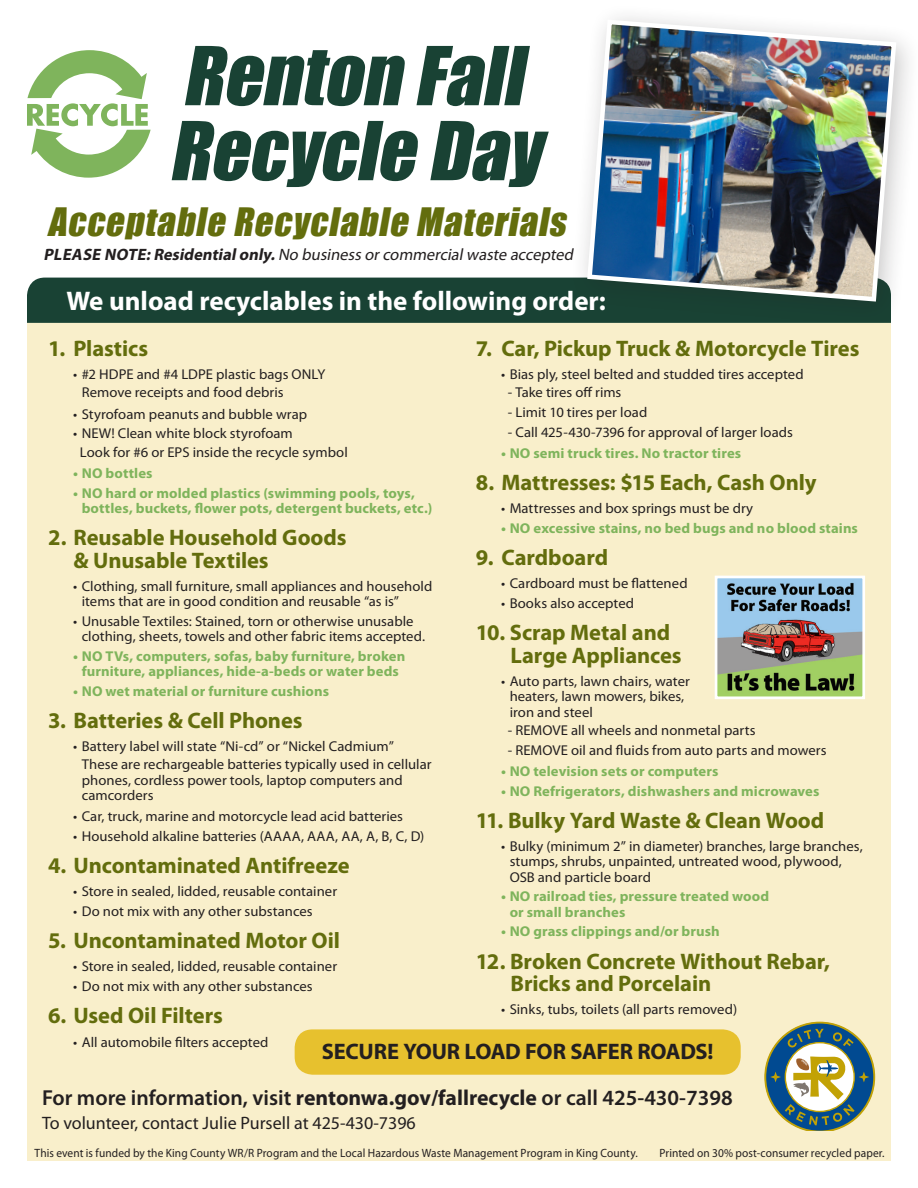
<style>
.page{position:relative;width:918px;height:1188px;background:#fff}
.page>*{position:absolute;margin:0;border:0;box-sizing:border-box;transform-origin:0 0}
.t1{font:italic 75px/75px "Impact";color:#194234}
.t2{font:italic 36px "Impact";color:#636d0d}
.t3{font:700 27px "Myriad Pro";color:#fff}
.Subhead{font:700 22.5px/22.5px "Myriad Pro";letter-spacing:-.005em;color:#636d0d}
.Subhead-2{font:700 22.5px "Myriad Pro";letter-spacing:-.015em;color:#231f20}
.t4{font:600 21.75px "Myriad Pro";color:#231f20}
.t5{font:18px "Myriad Pro";color:#231f20}
.t6{font:italic 16.5px "Myriad Pro";color:#231f20}
.Bullets_2B{font:14.25px/15.3px "Myriad Pro";color:#231f20}
.t7{font:700 14.25px/15.3px "Myriad Pro";letter-spacing:.005em;color:#7fb45c}
.Bullets_2{font:14.25px "Myriad Pro";color:#231f20}
.t8{font:12px "Myriad Pro";letter-spacing:.005em;color:#231f20;scale:.95 1}
.s1{font-weight:700}
</style>
<div class="page">
<div style="left:27px;top:323px;width:864px;height:838px;background:#f9efcb"></div>
<div style="left:27px;top:278px;width:543px;height:45px;background:#194234"></div>
<div style="left:570px;top:3px;width:348px;height:325px;background:#231f20;opacity:.25"></div>
<img style="left:585px;top:17px;width:314px;height:287px">
<img style="left:719px;top:580px;width:142px;height:115px">
<div style="left:715px;top:576px;width:150px;height:123px;border:3px solid #fff"></div>
<div style="left:295px;top:1029px;width:446px;height:46px;background:#e7c12e;border-radius:18px"></div>
<svg style="left:27px;top:50px;width:124px;height:128px"></svg>
<svg style="left:764px;top:1022px;width:111px;height:109px"></svg>
<p class="t1" style="left:169px;top:36px;width:393px">Renton Fall<br>Recycle Day</p>
<p class="t2" style="left:47px;top:194px;width:529px">Acceptable Recyclable Materials</p>
<p class="t6" style="left:43px;top:244px;width:535px"><span class="s1">PLEASE NOTE:Residentialonly.</span>No business orcommercialwaste accepted</p>
<p class="t3" style="left:66px;top:283px;width:541px">We unload recyclables in the following order:</p>
<p class="Subhead" style="left:48px;top:337px;width:102px">1. Plastics</p>
<p class="Bullets_2B" style="left:73px;top:367px;width:254px">• #2 HDPE and #4 LDPE plastic bags ONLY</p>
<p class="Bullets_2B" style="left:82px;top:385px;width:203px">Remove receipts and food debris</p>
<p class="Bullets_2B" style="left:73px;top:406px;width:236px">• Styrofoam peanuts and bubble wrap</p>
<p class="Bullets_2B" style="left:73px;top:426px;width:221px">• NEW! Clean white block styrofoam</p>
<p class="Bullets_2" style="left:80px;top:443px;width:269px">Look for #6 or EPS inside the recycle symbol</p>
<p class="t7" style="left:73px;top:465px;width:81px">• NO bottles</p>
<p class="t7" style="left:82px;top:485px;width:352px;text-indent:-9px">• NO hard or molded plastics (swimming pools, toys, bottles, buckets, flower pots, detergent buckets, etc.)</p>
<p class="Subhead" style="left:74px;top:526px;width:275px;text-indent:-26px">2. Reusable Household Goods &amp; Unusable Textiles</p>
<p class="Bullets_2B" style="left:82px;top:578px;width:352px;text-indent:-9px">• Clothing, small furniture, small appliances and household items that are in good condition and reusable “as is”</p>
<p class="Bullets_2B" style="left:82px;top:613px;width:345px;text-indent:-9px">• Unusable Textiles: Stained, torn or otherwise unusable clothing, sheets, towels and other fabric items accepted.</p>
<p class="t7" style="left:73px;top:648px;width:334px;text-align:center">• NO TVs, computers, sofas, baby furniture, broken furniture, appliances, hide-a-beds or water beds</p>
<p class="t7" style="left:73px;top:683px;width:258px">• NO wet material or furniture cushions</p>
<p class="Subhead" style="left:48px;top:709px;width:256px">3. Batteries &amp; Cell Phones</p>
<p class="Bullets_2B" style="left:73px;top:739px;width:322px">• Battery label will state “Ni-cd” or “Nickel Cadmium”</p>
<p class="Bullets_2B" style="left:82px;top:757px;width:351px">These are rechargeable batteries typically used in cellular phones, cordless power tools, laptop computers and camcorders</p>
<p class="Bullets_2B" style="left:73px;top:809px;width:332px">• Car, truck, marine and motorcycle lead acid batteries</p>
<p class="Bullets_2B" style="left:73px;top:828px;width:353px">• Household alkaline batteries (AAAA, AAA, AA, A, B, C, D)</p>
<p class="Subhead" style="left:48px;top:854px;width:303px">4. Uncontaminated Antifreeze</p>
<p class="Bullets_2B" style="left:73px;top:884px;width:266px">• Store in sealed, lidded, reusable container</p>
<p class="Bullets_2B" style="left:73px;top:903px;width:241px">• Do not mix with any other substances</p>
<p class="Subhead" style="left:48px;top:929px;width:294px">5. Uncontaminated Motor Oil</p>
<p class="Bullets_2B" style="left:73px;top:959px;width:266px">• Store in sealed, lidded, reusable container</p>
<p class="Bullets_2B" style="left:73px;top:979px;width:241px">• Do not mix with any other substances</p>
<p class="Subhead" style="left:48px;top:1004px;width:177px">6. Used Oil Filters</p>
<p class="Bullets_2B" style="left:73px;top:1034px;width:197px">• All automobile filters accepted</p>
<p class="Subhead" style="left:476px;top:337px;width:385px">7. Car, Pickup Truck &amp; Motorcycle Tires</p>
<p class="Bullets_2B" style="left:501px;top:367px;width:304px">• Bias ply, steel belted and studded tires accepted</p>
<p class="Bullets_2" style="left:508px;top:384px;width:115px">- Take tires off rims</p>
<p class="Bullets_2" style="left:508px;top:404px;width:141px">- Limit 10 tires per load</p>
<p class="Bullets_2" style="left:508px;top:423px;width:287px">- Call 425-430-7396 for approval of larger loads</p>
<p class="t7" style="left:501px;top:445px;width:242px">• NO semi truck tires. No tractor tires</p>
<p class="Subhead" style="left:476px;top:471px;width:342px">8. Mattresses: $15 Each, Cash Only</p>
<p class="Bullets_2B" style="left:501px;top:501px;width:254px">• Mattresses and box springs must be dry</p>
<p class="t7" style="left:501px;top:520px;width:358px">• NO excessive stains, no bed bugs and no blood stains</p>
<p class="Subhead" style="left:476px;top:546px;width:134px">9. Cardboard</p>
<p class="Bullets_2B" style="left:501px;top:576px;width:188px">• Cardboard must be flattened</p>
<p class="Bullets_2B" style="left:501px;top:596px;width:135px">• Books also accepted</p>
<p class="Subhead" style="left:511px;top:621px;width:173px;text-indent:-35px">10. Scrap Metal and<br>Large Appliances</p>
<p class="Bullets_2B" style="left:510px;top:673px;width:182px;text-indent:-9px">• Auto parts, lawn chairs, water heaters, lawn mowers, bikes, iron and steel</p>
<p class="Bullets_2" style="left:508px;top:721px;width:249px">- REMOVE all wheels and nonmetal parts</p>
<p class="Bullets_2" style="left:508px;top:741px;width:320px">- REMOVE oil and fluids from auto parts and mowers</p>
<p class="t7" style="left:501px;top:763px;width:219px">• NO television sets or computers</p>
<p class="t7" style="left:501px;top:783px;width:320px">• NO Refrigerators, dishwashers and microwaves</p>
<p class="Subhead" style="left:476px;top:808px;width:350px">11. Bulky Yard Waste &amp; Clean Wood</p>
<p class="Bullets_2B" style="left:510px;top:838px;width:355px;text-indent:-9px">• Bulky (minimum 2” in diameter) branches, large branches, stumps, shrubs, unpainted, untreated wood, plywood,<br>OSB and particle board</p>
<p class="t7" style="left:510px;top:888px;width:261px;text-indent:-9px">• NO railroad ties, pressure treated wood or small branches</p>
<p class="t7" style="left:501px;top:923px;width:220px">• NO grass clippings and/or brush</p>
<p class="Subhead" style="left:511px;top:949px;width:321px;text-indent:-35px">12. Broken Concrete Without Rebar,<br>Bricks and Porcelain</p>
<p class="Bullets_2B" style="left:501px;top:1002px;width:238px">• Sinks, tubs, toilets (all parts removed)</p>
<p class="Subhead-2" style="left:322px;top:1037px;width:393px">SECURE YOUR LOAD FOR SAFER ROADS!</p>
<p class="t4" style="left:42px;top:1084px;width:692px">For more information, visit <span class="s1">rentonwa.gov/fallrecycle</span> or call 425-430-7398</p>
<p class="t5" style="left:42px;top:1112px;width:375px">To volunteer, contact Julie Pursell at 425-430-7396</p>
<p class="t8" style="left:34px;top:1146px;width:637px">This event is funded by the King County WR/R Program and the Local Hazardous Waste Management Program in King County.</p>
<p class="t8" style="left:660px;top:1146px;width:238px">Printed on 30% post-consumer recycled paper.</p>
</div>
